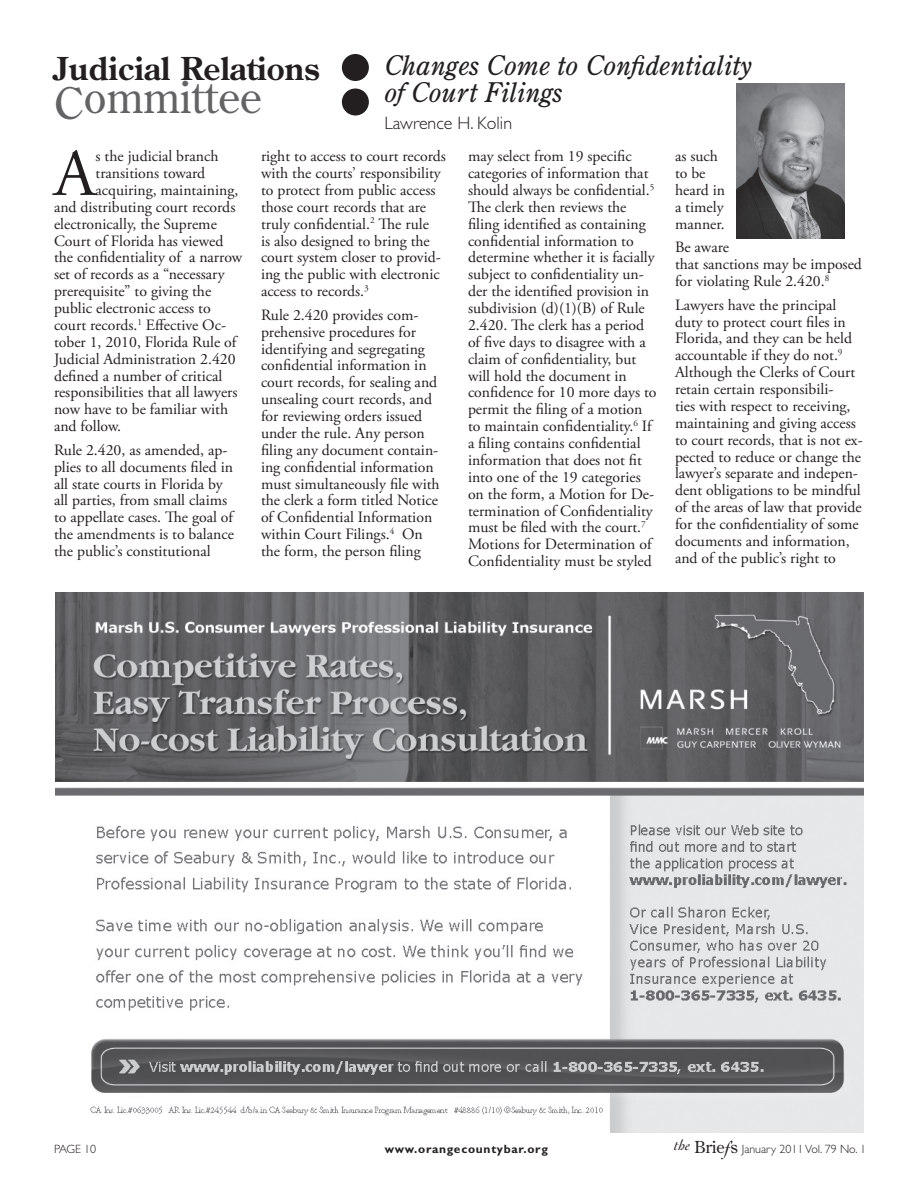
<style>
.page{position:relative;width:918px;height:1188px;background:#fff}
.page>*{position:absolute;margin:0;border:0;box-sizing:border-box;transform-origin:0 0}
.t1{font:66.6px "Adobe Garamond Pro";color:#231f20}
.t2{font:43.5px "Century Old Style Std";color:#636366}
.t3{font:700 31.5px "Century Old Style Std";color:#231f20}
.t4{font:italic 27px/27px "Century Old Style Std";color:#231f20}
.t5{font:300 18px "Gill Sans";color:#231f20}
.t6{font:15.75px/16.8px "Adobe Garamond Pro";color:#231f20}
.t7{font:300 12px "Gill Sans";color:#231f20}
.t8{font:700 12px "Gill Sans";letter-spacing:.06em;color:#231f20}
.s1{font-family:"Century Old Style Std";font-weight:400;font-size:16.5px}
.s2{font-family:"Cochin";font-weight:400;font-style:italic;font-size:20.1px}
</style>
<div class="page">
<div style="left:343px;top:55px;width:25px;height:25px;background:#231f20;border-radius:50%"></div>
<div style="left:342px;top:54px;width:27px;height:27px;border:2px solid #231f20;border-radius:50%"></div>
<div style="left:343px;top:89px;width:25px;height:26px;background:#231f20;border-radius:50%"></div>
<div style="left:342px;top:88px;width:27px;height:28px;border:2px solid #231f20;border-radius:50%"></div>
<img style="left:736px;top:83px;width:108px;height:156px">
<img style="left:56px;top:592px;width:808px;height:540px">
<h3 class="t3" style="left:54px;top:47px;width:268px">Judicial Relations</h3>
<h2 class="t2" style="left:54px;top:69px;width:209px">Committee</h2>
<h3 class="t4" style="left:384px;top:51px;width:368px">Changes Come to Confidentiality of Court Filings</h3>
<p class="t5" style="left:384px;top:113px;width:129px">Lawrence H. Kolin</p>
<h1 class="t1" style="left:54px;top:134px;width:43px">A</h1>
<p class="t6" style="left:96px;top:148px;width:124px">s the judicial branch</p>
<p class="t6" style="left:96px;top:165px;width:111px">transitions toward</p>
<p class="t6" style="left:96px;top:182px;width:144px">acquiring, maintaining,</p>
<p class="t6" style="left:54px;top:199px;width:183px">and distributing court records</p>
<p class="t6" style="left:54px;top:216px;width:164px">electronically, the Supreme</p>
<p class="t6" style="left:54px;top:233px;width:171px">Court of Florida has viewed</p>
<p class="t6" style="left:54px;top:250px;width:190px">the confidentiality of a narrow</p>
<p class="t6" style="left:54px;top:266px;width:172px">set of records as a “necessary</p>
<p class="t6" style="left:54px;top:283px;width:159px">prerequisite” to giving the</p>
<p class="t6" style="left:54px;top:300px;width:158px">public electronic access to</p>
<p class="t6" style="left:54px;top:317px;width:174px">court records.<sup>1</sup> Effective Oc-</p>
<p class="t6" style="left:54px;top:334px;width:184px">tober 1, 2010, Florida Rule of</p>
<p class="t6" style="left:54px;top:351px;width:183px">Judicial Administration 2.420</p>
<p class="t6" style="left:54px;top:368px;width:170px">defined a number of critical</p>
<p class="t6" style="left:54px;top:385px;width:185px">responsibilities that all lawyers</p>
<p class="t6" style="left:54px;top:401px;width:176px">now have to be familiar with</p>
<p class="t6" style="left:54px;top:418px;width:69px">and follow.</p>
<p class="t6" style="left:54px;top:442px;width:181px">Rule 2.420, as amended, ap&shy;plies to all documents filed in all state courts in Florida by all parties, from small claims to appellate cases. The goal of the amendments is to balance the public’s constitutional</p>
<p class="t6" style="left:261px;top:148px;width:186px">right to access to court records with the courts’ responsibility to protect from public access those court records that are truly confidential.<sup>2</sup> The rule<br>is also designed to bring the court system closer to provid&shy;ing the public with electronic access to records.<sup>3</sup></p>
<p class="t6" style="left:261px;top:307px;width:180px">Rule 2.420 provides com&shy;prehensive procedures for identifying and segregating confidential information in court records, for sealing and unsealing court records, and for reviewing orders issued under the rule. Any person filing any document contain&shy;ing confidential information must simultaneously file with the clerk a form titled Notice of Confidential Information within Court Filings.<sup>4</sup> On the form, the person filing</p>
<p class="t6" style="left:468px;top:148px;width:190px">may select from 19 specific categories of information that should always be confidential.<sup>5<br></sup>The clerk then reviews the filing identified as containing confidential information to determine whether it is facially subject to confidentiality un&shy;der the identified provision in subdivision (d)(1)(B) of Rule<br>2.420. The clerk has a period of five days to disagree with a claim of confidentiality, but will hold the document in confidence for 10 more days to permit the filing of a motion to maintain confidentiality.<sup>6</sup> If a filing contains confidential information that does not fit into one of the 19 categories on the form, a Motion for De&shy;termination of Confidentiality must be filed with the court.<sup>7<br></sup>Motions for Determination of<br>Confidentiality must be styled</p>
<p class="t6" style="left:675px;top:148px;width:51px">as such to be heard in a timely manner.</p>
<p class="t6" style="left:675px;top:239px;width:188px">Be aware<br>that sanctions may be imposed for violating Rule 2.420.<sup>8</sup></p>
<p class="t6" style="left:675px;top:297px;width:189px">Lawyers have the principal duty to protect court files in<br>Florida, and they can be held accountable if they do not.<sup>9<br></sup>Although the Clerks of Court retain certain responsibili-<br>ties with respect to receiving, maintaining and giving access to court records, that is not ex&shy;pected to reduce or change the lawyer’s separate and indepen&shy;dent obligations to be mindful of the areas of law that provide for the confidentiality of some documents and information, and of the public’s right to</p>
<p class="t7" style="left:54px;top:1142px;width:44px">PAGE 10</p>
<p class="t8" style="left:385px;top:1141px;width:165px">www.orangecountybar.org</p>
<p class="t7" style="left:674px;top:1142px;width:194px"><sup>the</sup> <span class="s1">Brie</span><span class="s2">f</span><span class="s1">s</span> January 2011 Vol. 79 No. 1</p>
</div>
